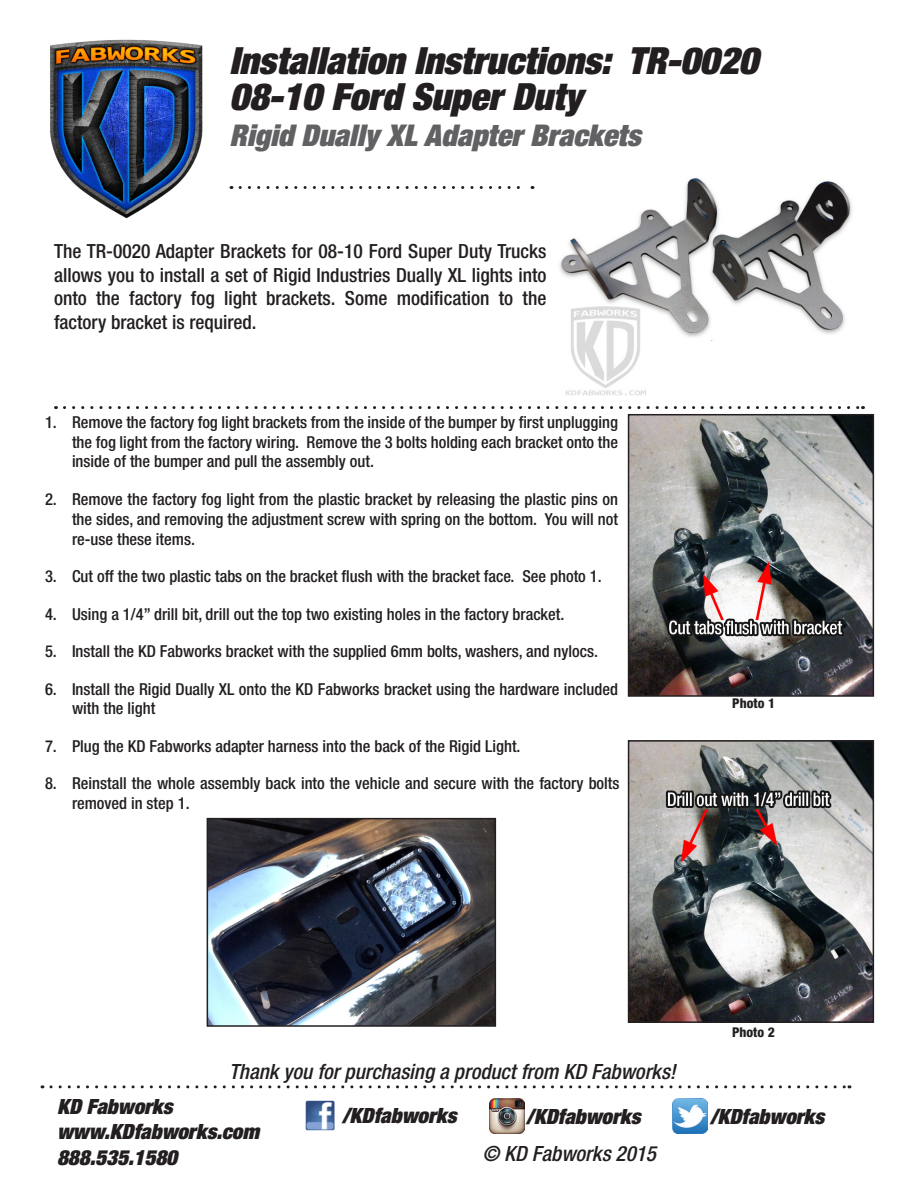
<style>
.page{position:relative;width:918px;height:1188px;background:#fff}
.page>*{position:absolute;margin:0;border:0;box-sizing:border-box;transform-origin:0 0}
.t1{font:italic 900 expanded 37.5px "Helvetica Neue";color:#231f20}
.t2{font:italic 900 expanded 30px "Helvetica Neue";color:#616164}
.t3{font:italic 900 expanded 21px "Helvetica Neue";color:#231f20}
.t4{font:italic 500 condensed 21px "Helvetica Neue";color:#231f20}
.t5{font:500 condensed 19.5px/23.4px "Helvetica Neue";color:#231f20;text-align:justify}
.t6{font:500 condensed 16.5px/19.8px "Helvetica Neue";color:#231f20;text-align:justify}
.t7{font:800 condensed 13.5px "Helvetica Neue LT Std";color:#231f20}
</style>
<div class="page">
<img style="left:50px;top:39px;width:153px;height:180px">
<svg style="left:240px;top:186px;width:293px;height:3px"></svg>
<svg style="left:64px;top:406px;width:799px;height:3px"></svg>
<svg style="left:51px;top:1085px;width:799px;height:3px"></svg>
<img style="left:305px;top:1100px;width:30px;height:31px">
<img style="left:489px;top:1098px;width:35px;height:36px">
<img style="left:673px;top:1098px;width:35px;height:36px">
<img style="left:631px;top:417px;width:240px;height:277px">
<div style="left:628px;top:414px;width:246px;height:283px;border:2px solid #231f20"></div>
<img style="left:631px;top:743px;width:240px;height:277px">
<div style="left:628px;top:740px;width:246px;height:283px;border:2px solid #231f20"></div>
<img style="left:559px;top:178px;width:293px;height:218px">
<div style="left:679px;top:341px;width:239px;height:59px;background:#fff"></div>
<div style="left:724px;top:336px;width:161px;height:28px;background:#fff"></div>
<img style="left:210px;top:821px;width:283px;height:203px">
<div style="left:207px;top:818px;width:289px;height:209px;border:2px solid #231f20"></div>
<p class="t1" style="left:230px;top:37px;width:530px">Installation Instructions: TR-0020</p>
<p class="t1" style="left:230px;top:73px;width:355px">08-10 Ford Super Duty</p>
<p class="t2" style="left:230px;top:116px;width:413px">Rigid Dually XL Adapter Brackets</p>
<p class="t5" style="left:54px;top:240px;width:494px">The TR-0020 Adapter Brackets for 08-10 Ford Super Duty Trucks allows you to install a set of Rigid Industries Dually XL lights into onto the factory fog light brackets. Some modification to the factory bracket is required.</p>
<p class="t6" style="left:72px;top:412px;width:548px;text-indent:-27px">1. Remove the factory fog light brackets from the inside of the bumper by first unplugging the fog light from the factory wiring. Remove the 3 bolts holding each bracket onto the inside of the bumper and pull the assembly out.</p>
<p class="t6" style="left:72px;top:489px;width:548px;text-indent:-27px">2. Remove the factory fog light from the plastic bracket by releasing the plastic pins on the sides, and removing the adjustment screw with spring on the bottom. You will not re-use these items.</p>
<p class="t6" style="left:45px;top:566px;width:558px">3. Cut off the two plastic tabs on the bracket flush with the bracket face. See photo 1.</p>
<p class="t6" style="left:45px;top:604px;width:521px">4. Using a 1/4” drill bit, drill out the top two existing holes in the factory bracket.</p>
<p class="t6" style="left:45px;top:641px;width:555px">5. Install the KD Fabworks bracket with the supplied 6mm bolts, washers, and nylocs.</p>
<p class="t6" style="left:72px;top:679px;width:548px;text-indent:-27px">6. Install the Rigid Dually XL onto the KD Fabworks bracket using the hardware included with the light</p>
<p class="t6" style="left:45px;top:736px;width:477px">7. Plug the KD Fabworks adapter harness into the back of the Rigid Light.</p>
<p class="t6" style="left:72px;top:774px;width:549px;text-indent:-27px">8. Reinstall the whole assembly back into the vehicle and secure with the factory bolts removed in step 1.</p>
<p class="t7" style="left:732px;top:695px;width:44px">Photo 1</p>
<p class="t4" style="left:229px;top:1059px;width:448px">Thank you for purchasing a product from KD Fabworks!</p>
<p class="t7" style="left:732px;top:1024px;width:44px">Photo 2</p>
<p class="t3" style="left:57px;top:1093px;width:117px">KD Fabworks</p>
<p class="t3" style="left:57px;top:1119px;width:204px">www.KDfabworks.com</p>
<p class="t3" style="left:57px;top:1144px;width:122px">888.535.1580</p>
<p class="t3" style="left:342px;top:1102px;width:116px">/KDfabworks</p>
<p class="t3" style="left:526px;top:1103px;width:116px">/KDfabworks</p>
<p class="t3" style="left:710px;top:1103px;width:116px">/KDfabworks</p>
<p class="t4" style="left:482px;top:1141px;width:175px">© KD Fabworks 2015</p>
</div>
